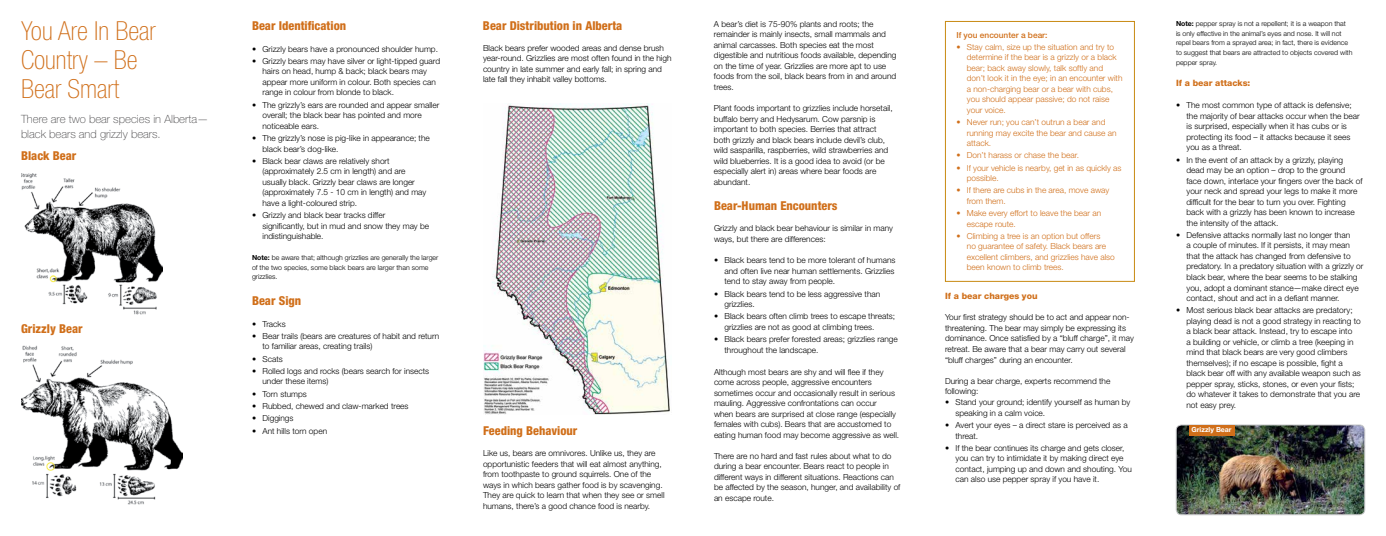
<style>
.page{position:relative;width:1386px;height:536px;background:#fff}
.page>*{position:absolute;margin:0;border:0;box-sizing:border-box;transform-origin:0 0}
.t1{font:100 condensed 26.25px/28.9px "Helvetica Neue LT Std";color:#d06f1a}
.t2{font:800 condensed 12.25px "Helvetica Neue LT Std";color:#d06f1a}
.t3{font:100 11.38px/14.9px "Helvetica Neue LT Std";color:#414042}
.t4{font:800 8.75px "Helvetica Neue LT Std";color:#d06f1a}
.t5{font:300 8.31px/10.5px "Helvetica Neue LT Std";color:#000}
.t6{font:300 8.31px/10.5px "Helvetica Neue LT Std";color:#d06f1a}
.t7{font:500 8.31px "Helvetica Neue LT Std";color:#d06f1a}
.t8{font:300 7px/9.6px "Helvetica Neue LT Std";color:#000}
.t9{font:700 7px "Helvetica Neue LT Std";color:#fff}
.s1{font-weight:700}
</style>
<div class="page">
<img style="left:483px;top:103px;width:187px;height:311px">
<img style="left:21px;top:173px;width:141px;height:141px">
<img style="left:21px;top:345px;width:162px;height:159px">
<img style="left:1176px;top:426px;width:189px;height:88px">
<div style="left:1176px;top:424px;width:189px;height:90px;border:1px solid #c7c8ca;border-radius:5px"></div>
<div style="left:1189px;top:424px;width:46px;height:11px;background:#d06f1a"></div>
<div style="left:945px;top:21px;width:190px;height:261px;border:1px solid #c88a12"></div>
<h1 class="t1" style="left:21px;top:16px;width:136px">You Are In Bear<br>Country – Be<br>Bear Smart</h1>
<h3 class="t3" style="left:21px;top:111px;width:189px">There are two bear species in Alberta— black bears and grizzly bears.</h3>
<h2 class="t2" style="left:21px;top:148px;width:57px">Black Bear</h2>
<h2 class="t2" style="left:21px;top:320px;width:63px">Grizzly Bear</h2>
<h2 class="t2" style="left:252px;top:18px;width:96px">Bear Identification</h2>
<p class="t5" style="left:252px;top:43px;width:188px">• Grizzly bears have a pronounced shoulder hump.</p>
<p class="t5" style="left:262px;top:55px;width:179px;text-indent:-10px">• Grizzly bears may have silver or light-tipped guard hairs on head, hump &amp; back; black bears may appear more uniform in colour. Both species can range in colour from blonde to black.</p>
<p class="t5" style="left:262px;top:99px;width:178px;text-indent:-10px">• The grizzly’s ears are rounded and appear smaller overall; the black bear has pointed and more noticeable ears.</p>
<p class="t5" style="left:262px;top:132px;width:169px;text-indent:-10px">• The grizzly’s nose is pig-like in appearance; the black bear’s dog-like.</p>
<p class="t5" style="left:262px;top:155px;width:165px;text-indent:-10px">• Black bear claws are relatively short (approximately 2.5 cm in length) and are usually black. Grizzly bear claws are longer (approximately 7.5 - 10 cm in length) and may have a light-coloured strip.</p>
<p class="t5" style="left:262px;top:209px;width:168px;text-indent:-10px">• Grizzly and black bear tracks differ significantly, but in mud and snow they may be indistinguishable.</p>
<p class="t8" style="left:252px;top:252px;width:188px"><span class="s1">Note:</span> be aware that; although grizzlies are generally the larger of the two species, some black bears are larger than some grizzlies.</p>
<h2 class="t2" style="left:252px;top:293px;width:51px">Bear Sign</h2>
<p class="t5" style="left:252px;top:318px;width:35px">• Tracks</p>
<p class="t5" style="left:262px;top:330px;width:178px;text-indent:-10px">• Bear trails (bears are creatures of habit and return to familiar areas, creating trails)</p>
<p class="t5" style="left:252px;top:353px;width:32px">• Scats</p>
<p class="t5" style="left:262px;top:365px;width:168px;text-indent:-10px">• Rolled logs and rocks (bears search for insects under these items)</p>
<p class="t5" style="left:252px;top:388px;width:56px">• Torn stumps</p>
<p class="t5" style="left:252px;top:400px;width:158px">• Rubbed, chewed and claw-marked trees</p>
<p class="t5" style="left:252px;top:413px;width:43px">• Diggings</p>
<p class="t5" style="left:252px;top:425px;width:77px">• Ant hills torn open</p>
<h2 class="t2" style="left:483px;top:18px;width:141px">Bear Distribution in Alberta</h2>
<p class="t5" style="left:483px;top:42px;width:190px">Black bears prefer wooded areas and dense brush year-round. Grizzlies are most often found in the high country in late summer and early fall; in spring and late fall they inhabit valley bottoms.</p>
<h2 class="t2" style="left:483px;top:423px;width:96px">Feeding Behaviour</h2>
<p class="t5" style="left:483px;top:447px;width:183px">Like us, bears are omnivores. Unlike us, they are opportunistic feeders that will eat almost anything, from toothpaste to ground squirrels. One of the ways in which bears gather food is by scavenging.<br>They are quick to learn that when they see or smell humans, there’s a good chance food is nearby.</p>
<p class="t5" style="left:714px;top:19px;width:184px">A bear’s diet is 75-90% plants and roots; the remainder is mainly insects, small mammals and animal carcasses. Both species eat the most digestible and nutritious foods available, depending on the time of year. Grizzlies are more apt to use foods from the soil, black bears from in and around trees.</p>
<p class="t5" style="left:714px;top:103px;width:180px">Plant foods important to grizzlies include horsetail, buffalo berry and Hedysarum. Cow parsnip is important to both species. Berries that attract both grizzly and black bears include devil’s club, wild sasparilla, raspberries, wild strawberries and wild blueberries. It is a good idea to avoid (or be especially alert in) areas where bear foods are abundant.</p>
<h2 class="t2" style="left:714px;top:198px;width:125px">Bear-Human Encounters</h2>
<p class="t5" style="left:714px;top:222px;width:181px">Grizzly and black bear behaviour is similar in many ways, but there are differences:</p>
<p class="t5" style="left:724px;top:255px;width:173px;text-indent:-10px">• Black bears tend to be more tolerant of humans and often live near human settlements. Grizzlies tend to stay away from people.</p>
<p class="t5" style="left:724px;top:288px;width:157px;text-indent:-10px">• Black bears tend to be less aggressive than grizzlies.</p>
<p class="t5" style="left:724px;top:311px;width:172px;text-indent:-10px">• Black bears often climb trees to escape threats; grizzlies are not as good at climbing trees.</p>
<p class="t5" style="left:724px;top:334px;width:175px;text-indent:-10px">• Black bears prefer forested areas; grizzlies range throughout the landscape.</p>
<p class="t5" style="left:714px;top:366px;width:187px">Although most bears are shy and will flee if they come across people, aggressive encounters sometimes occur and occasionally result in serious mauling. Aggressive confrontations can occur<br>when bears are surprised at close range (especially females with cubs). Bears that are accustomed to eating human food may become aggressive as well.</p>
<p class="t5" style="left:714px;top:450px;width:188px">There are no hard and fast rules about what to do during a bear encounter. Bears react to people in different ways in different situations. Reactions can be affected by the season, hunger, and availability of an escape route.</p>
<p class="t7" style="left:956px;top:30px;width:93px">If you encounter a bear:</p>
<p class="t6" style="left:967px;top:41px;width:157px;text-indent:-10px">• Stay calm, size up the situation and try to determine if the bear is a grizzly or a black bear; back away slowly, talk softly and don’t look it in the eye; in an encounter with a non-charging bear or a bear with cubs, you should appear passive; do not raise your voice.</p>
<p class="t6" style="left:967px;top:117px;width:151px;text-indent:-10px">• Never run; you can’t outrun a bear and running may excite the bear and cause an attack.</p>
<p class="t6" style="left:956px;top:150px;width:124px">• Don’t harass or chase the bear.</p>
<p class="t6" style="left:967px;top:162px;width:156px;text-indent:-10px">• If your vehicle is nearby, get in as quickly as possible.</p>
<p class="t6" style="left:967px;top:185px;width:144px;text-indent:-10px">• If there are cubs in the area, move away from them.</p>
<p class="t6" style="left:967px;top:208px;width:136px;text-indent:-10px">• Make every effort to leave the bear an escape route.</p>
<p class="t6" style="left:967px;top:230px;width:149px;text-indent:-10px">• Climbing a tree is an option but offers<br>no guarantee of safety. Black bears are excellent climbers, and grizzlies have also been known to climb trees.</p>
<p class="t4" style="left:945px;top:290px;width:94px">If a bear charges you</p>
<p class="t5" style="left:945px;top:312px;width:190px">Your first strategy should be to act and appear non&shy;threatening. The bear may simply be expressing its dominance. Once satisfied by a “bluff charge”, it may retreat. Be aware that a bear may carry out several “bluff charges” during an encounter.</p>
<p class="t5" style="left:945px;top:375px;width:167px">During a bear charge, experts recommend the following:</p>
<p class="t5" style="left:955px;top:397px;width:176px;text-indent:-10px">• Stand your ground; identify yourself as human by speaking in a calm voice.</p>
<p class="t5" style="left:955px;top:419px;width:174px;text-indent:-10px">• Avert your eyes – a direct stare is perceived as a threat.</p>
<p class="t5" style="left:955px;top:442px;width:178px;text-indent:-10px">• If the bear continues its charge and gets closer, you can try to intimidate it by making direct eye contact, jumping up and down and shouting. You can also use pepper spray if you have it.</p>
<p class="t8" style="left:1176px;top:19px;width:178px"><span class="s1">Note:</span> pepper spray is not a repellent; it is a weapon that<br>is only effective in the animal’s eyes and nose. It will not repel bears from a sprayed area; in fact, there is evidence to suggest that bears are attracted to objects covered with pepper spray.</p>
<p class="t4" style="left:1176px;top:78px;width:76px">If a bear attacks:</p>
<p class="t5" style="left:1186px;top:100px;width:175px;text-indent:-10px">• The most common type of attack is defensive; the majority of bear attacks occur when the bear is surprised, especially when it has cubs or is protecting its food – it attacks because it sees you as a threat.</p>
<p class="t5" style="left:1186px;top:154px;width:178px;text-indent:-10px">• In the event of an attack by a grizzly, playing dead may be an option – drop to the ground face down, interlace your fingers over the back of your neck and spread your legs to make it more difficult for the bear to turn you over. Fighting back with a grizzly has been known to increase the intensity of the attack.</p>
<p class="t5" style="left:1186px;top:229px;width:178px;text-indent:-10px">• Defensive attacks normally last no longer than<br>a couple of minutes. If it persists, it may mean that the attack has changed from defensive to predatory. In a predatory situation with a grizzly or black bear, where the bear seems to be stalking you, adopt a dominant stance—make direct eye contact, shout and act in a defiant manner.</p>
<p class="t5" style="left:1186px;top:305px;width:176px;text-indent:-10px">• Most serious black bear attacks are predatory; playing dead is not a good strategy in reacting to a black bear attack. Instead, try to escape into<br>a building or vehicle, or climb a tree (keeping in mind that black bears are very good climbers themselves); if no escape is possible, fight a black bear off with any available weapon such as pepper spray, sticks, stones, or even your fists; do whatever it takes to demonstrate that you are not easy prey.</p>
<p class="t9" style="left:1192px;top:425px;width:42px">Grizzly Bear</p>
</div>
